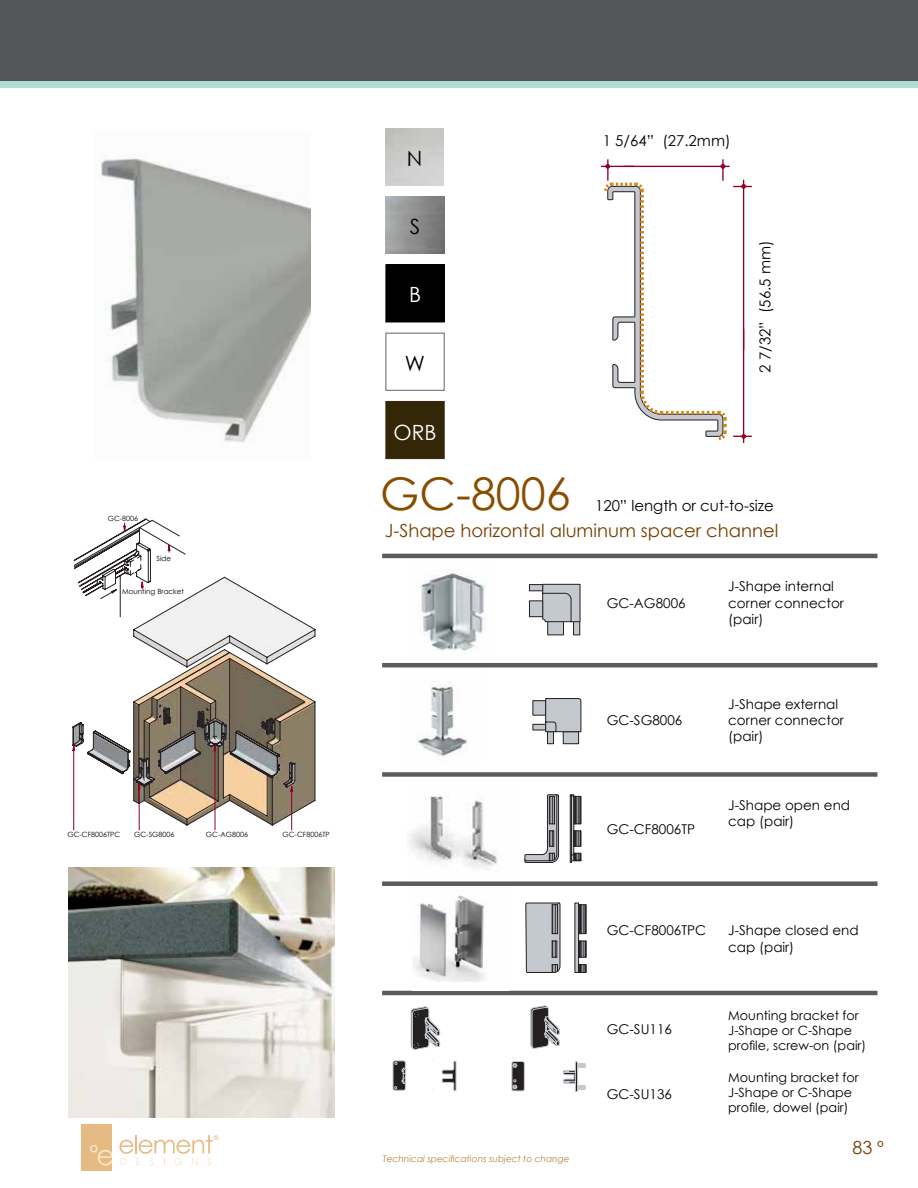
<style>
.page{position:relative;width:918px;height:1188px;background:#fff}
.page>*{position:absolute;margin:0;border:0;box-sizing:border-box;transform-origin:0 0}
.t1{font:45px "Century Gothic";color:#884e00}
.t2{font:21px "Century Gothic";color:#fff}
.t3{font:21px "Century Gothic";color:#000}
.t4{font:18px "Century Gothic";color:#753f00}
.t5{font:15px "Century Gothic";color:#000}
.t6{font:13.5px/16.2px "Century Gothic";color:#000}
.t7{font:12.75px/15.3px "Century Gothic";color:#000}
.t8{font:italic 9px "Century Gothic";color:#bb813b}
.t9{font:7.2px "Century Gothic";color:#000}
.t10{font:6.75px "Century Gothic";color:#e6bb83}
</style>
<div class="page">
<svg style="left:119px;top:1135px;width:94px;height:30px"></svg>
<div style="left:81px;top:1124px;width:31px;height:47px;background:#e6bb83"></div>
<svg style="left:90px;top:1145px;width:22px;height:21px"></svg>
<div style="left:0;top:0;width:918px;height:81px;background:#55565a"></div>
<div style="left:0;top:81px;width:918px;height:7px;background:#afddd2"></div>
<div style="left:385px;top:401px;width:60px;height:58px;background:#332708;border:1px solid #332708"></div>
<div style="left:386px;top:265px;width:58px;height:57px;background:#000"></div>
<div style="left:385px;top:264px;width:60px;height:58px;border:1px solid #000"></div>
<img style="left:386px;top:197px;width:58px;height:57px">
<hr style="left:382px;top:554px;width:496px;height:4px;background:#5c5c60">
<svg style="left:382px;top:663px;width:496px;height:332px"></svg>
<img style="left:419px;top:571px;width:67px;height:80px">
<svg style="left:542px;top:584px;width:38px;height:38px"></svg>
<div style="left:574px;top:622px;width:6px;height:13px;background:#c4c9cf"></div>
<div style="left:573px;top:622px;width:7px;height:13px;border:1px solid #241f21"></div>
<div style="left:548px;top:622px;width:16px;height:13px;background:#c4c9cf"></div>
<div style="left:529px;top:601px;width:14px;height:16px;background:#c4c9cf"></div>
<div style="left:529px;top:601px;width:14px;height:16px;border:1px solid #241f21"></div>
<div style="left:529px;top:585px;width:14px;height:6px;background:#c4c9cf"></div>
<div style="left:529px;top:584px;width:14px;height:7px;border:1px solid #241f21"></div>
<svg style="left:411px;top:1006px;width:29px;height:44px"></svg>
<svg style="left:393px;top:1061px;width:13px;height:30px"></svg>
<svg style="left:442px;top:1061px;width:14px;height:30px"></svg>
<svg style="left:530px;top:1005px;width:30px;height:44px"></svg>
<svg style="left:512px;top:1061px;width:13px;height:30px"></svg>
<svg style="left:563px;top:1061px;width:22px;height:31px"></svg>
<div style="left:412px;top:895px;width:98px;height:95px;background:#fff"></div>
<img style="left:412px;top:887px;width:98px;height:95px">
<svg style="left:526px;top:903px;width:34px;height:70px;background:#acb0b5"></svg>
<svg style="left:575px;top:903px;width:12px;height:70px"></svg>
<div style="left:566px;top:916px;width:5px;height:47px;background:#fff"></div>
<div style="left:407px;top:791px;width:112px;height:88px;background:#fff"></div>
<img style="left:407px;top:786px;width:112px;height:83px">
<svg style="left:525px;top:795px;width:34px;height:68px"></svg>
<svg style="left:570px;top:795px;width:12px;height:68px"></svg>
<div style="left:402px;top:677px;width:82px;height:93px;background:#fff"></div>
<img style="left:402px;top:668px;width:82px;height:89px">
<div style="left:519px;top:669px;width:73px;height:80px;background:#fff"></div>
<div style="left:533px;top:701px;width:13px;height:14px;background:#c4c9cf"></div>
<div style="left:533px;top:724px;width:13px;height:6px;background:#c4c9cf"></div>
<div style="left:533px;top:724px;width:13px;height:6px;border:1px solid #241f21"></div>
<div style="left:547px;top:732px;width:7px;height:12px;background:#c4c9cf"></div>
<div style="left:547px;top:732px;width:7px;height:12px;border:1px solid #241f21"></div>
<div style="left:563px;top:732px;width:16px;height:12px;background:#c4c9cf"></div>
<div style="left:563px;top:732px;width:16px;height:12px;border:1px solid #241f21"></div>
<svg style="left:545px;top:698px;width:36px;height:34px"></svg>
<hr style="left:607px;top:159px;width:2px;height:22px;background:#8f0026">
<hr style="left:601px;top:166px;width:33px;height:1px;background:#8f0026">
<svg style="left:605px;top:164px;width:5px;height:5px"></svg>
<hr style="left:722px;top:159px;width:2px;height:22px;background:#8f0026">
<hr style="left:623px;top:166px;width:107px;height:1px;background:#8f0026">
<svg style="left:720px;top:164px;width:5px;height:5px"></svg>
<svg style="left:604px;top:180px;width:148px;height:263px"></svg>
<img style="left:68px;top:867px;width:266px;height:250px">
<svg style="left:72px;top:608px;width:244px;height:196px"></svg>
<svg style="left:290px;top:786px;width:3px;height:44px"></svg>
<svg style="left:73px;top:518px;width:207px;height:312px"></svg>
<img style="left:100px;top:156px;width:210px;height:287px">
<p class="t9" style="left:108px;top:514px;width:32px">GC-8006</p>
<p class="t9" style="left:157px;top:554px;width:16px">Side</p>
<p class="t9" style="left:122px;top:587px;width:63px">Mounting Bracket</p>
<p class="t9" style="left:67px;top:830px;width:55px">GC-CF8006TPC</p>
<p class="t9" style="left:134px;top:830px;width:42px">GC-SG8006</p>
<p class="t9" style="left:206px;top:830px;width:44px">GC-AG8006</p>
<p class="t9" style="left:283px;top:830px;width:49px">GC-CF8006TP</p>
<p class="t10" style="left:214px;top:1133px;width:7px">®</p>
<h2 class="t3" style="left:407px;top:145px;width:17px">N</h2>
<h2 class="t3" style="left:410px;top:214px;width:12px">S</h2>
<h2 class="t2" style="left:409px;top:281px;width:14px">B</h2>
<h2 class="t3" style="left:405px;top:350px;width:22px">W</h2>
<h2 class="t2" style="left:394px;top:419px;width:45px">ORB</h2>
<h1 class="t1" style="left:380px;top:467px;width:192px">GC-8006</h1>
<p class="t5" style="left:603px;top:132px;width:129px">1 5/64” (27.2mm)</p>
<p class="t5" style="left:756px;top:373px;width:133px;rotate:-90deg">2 7/32” (56.5 mm)</p>
<p class="t5" style="left:595px;top:496px;width:180px">120” length or cut-to-size</p>
<h3 class="t4" style="left:385px;top:520px;width:395px">J-Shape horizontal aluminum spacer channel</h3>
<p class="t6" style="left:607px;top:594px;width:80px">GC-AG8006</p>
<p class="t6" style="left:607px;top:712px;width:77px">GC-SG8006</p>
<p class="t6" style="left:607px;top:821px;width:90px">GC-CF8006TP</p>
<p class="t6" style="left:728px;top:578px;width:117px">J-Shape internal corner connector (pair)</p>
<p class="t6" style="left:728px;top:696px;width:117px">J-Shape external corner connector (pair)</p>
<p class="t6" style="left:728px;top:797px;width:123px">J-Shape open end cap (pair)</p>
<p class="t6" style="left:607px;top:922px;width:101px">GC-CF8006TPC</p>
<p class="t6" style="left:728px;top:922px;width:132px">J-Shape closed end cap (pair)</p>
<p class="t8" style="left:383px;top:1153px;width:188px">Technical specifications subject to change</p>
<p class="t6" style="left:607px;top:1021px;width:67px">GC-SU116</p>
<p class="t6" style="left:607px;top:1086px;width:67px">GC-SU136</p>
<p class="t7" style="left:728px;top:1007px;width:139px">Mounting bracket for<br>J-Shape or C-Shape profile, screw-on (pair)</p>
<p class="t7" style="left:728px;top:1069px;width:132px">Mounting bracket for<br>J-Shape or C-Shape profile, dowel (pair)</p>
<h3 class="t4" style="left:852px;top:1136px;width:33px">83 º</h3>
</div>
